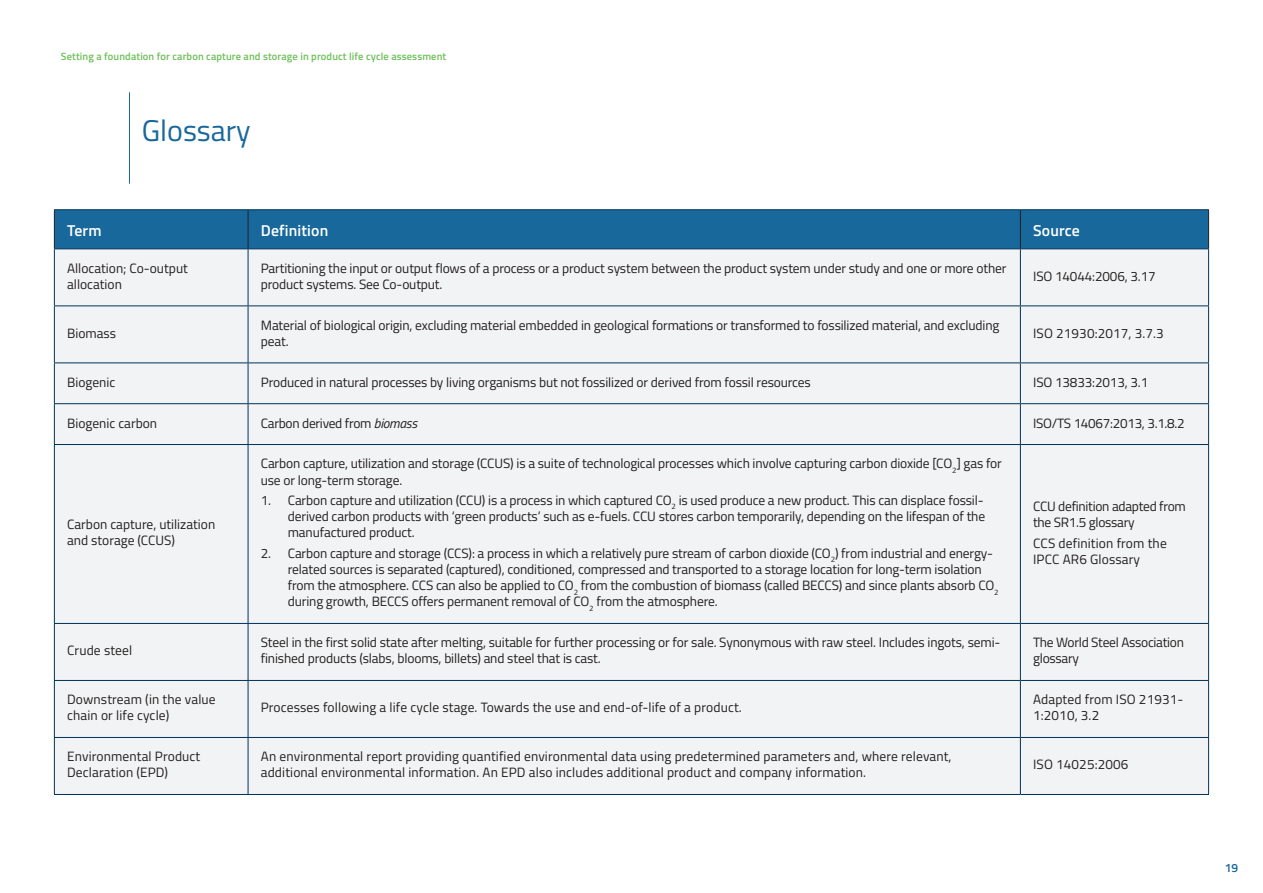
<style>
.page{position:relative;width:1263px;height:893px;background:#fff}
.page>*{position:absolute;margin:0;border:0;box-sizing:border-box;transform-origin:0 0}
.TIT_sin_numero{font:30px "Titillium Web";color:#19689b}
.TXT{font:600 15.75px "Titillium Web";letter-spacing:.01em;color:#fff}
.TXT-2{font:13.5px/16.2px "Titillium Web";letter-spacing:-.01em;color:#231f20}
.TXT-3{font:13.5px/16.2px "Titillium Web";letter-spacing:.01em;color:#231f20}
.t1{font:600 12px "Titillium Web";color:#19689b}
.TXT-4{font:600 10.5px "Titillium Web";letter-spacing:.01em;color:#6fc05b}
.s1{font-style:italic}
</style>
<div class="page">
<div style="left:54px;top:209px;width:1155px;height:586px;background:#f2f3f4"></div>
<hr style="left:129px;top:92px;width:1px;height:92px;background:#19689b">
<div style="left:55px;top:210px;width:1153px;height:38px;background:#19689b"></div>
<hr style="left:54px;top:210px;width:1px;height:38px;background:#231f20">
<hr style="left:248px;top:210px;width:1px;height:38px;background:#231f20">
<hr style="left:1020px;top:210px;width:1px;height:38px;background:#231f20">
<hr style="left:1208px;top:210px;width:1px;height:38px;background:#231f20">
<hr style="left:54px;top:249px;width:1px;height:56px;background:#003459">
<hr style="left:248px;top:249px;width:1px;height:56px;background:#003459">
<hr style="left:1020px;top:249px;width:1px;height:56px;background:#003459">
<hr style="left:1208px;top:249px;width:1px;height:56px;background:#003459">
<hr style="left:54px;top:306px;width:1px;height:56px;background:#003459">
<hr style="left:248px;top:306px;width:1px;height:56px;background:#003459">
<hr style="left:1020px;top:306px;width:1px;height:56px;background:#003459">
<hr style="left:1208px;top:306px;width:1px;height:56px;background:#003459">
<hr style="left:54px;top:363px;width:1px;height:40px;background:#003459">
<hr style="left:248px;top:363px;width:1px;height:40px;background:#003459">
<hr style="left:1020px;top:363px;width:1px;height:40px;background:#003459">
<hr style="left:1208px;top:363px;width:1px;height:40px;background:#003459">
<hr style="left:54px;top:404px;width:1px;height:40px;background:#003459">
<hr style="left:248px;top:404px;width:1px;height:40px;background:#003459">
<hr style="left:1020px;top:404px;width:1px;height:40px;background:#003459">
<hr style="left:1208px;top:404px;width:1px;height:40px;background:#003459">
<hr style="left:54px;top:445px;width:1px;height:178px;background:#003459">
<hr style="left:248px;top:445px;width:1px;height:178px;background:#003459">
<hr style="left:1020px;top:445px;width:1px;height:178px;background:#003459">
<hr style="left:1208px;top:445px;width:1px;height:178px;background:#003459">
<hr style="left:54px;top:624px;width:1px;height:56px;background:#003459">
<hr style="left:248px;top:624px;width:1px;height:56px;background:#003459">
<hr style="left:1020px;top:624px;width:1px;height:56px;background:#003459">
<hr style="left:1208px;top:624px;width:1px;height:56px;background:#003459">
<hr style="left:54px;top:681px;width:1px;height:56px;background:#003459">
<hr style="left:248px;top:681px;width:1px;height:56px;background:#003459">
<hr style="left:1020px;top:681px;width:1px;height:56px;background:#003459">
<hr style="left:1208px;top:681px;width:1px;height:56px;background:#003459">
<hr style="left:54px;top:738px;width:1px;height:56px;background:#003459">
<hr style="left:248px;top:738px;width:1px;height:56px;background:#003459">
<hr style="left:1020px;top:738px;width:1px;height:56px;background:#003459">
<hr style="left:1208px;top:738px;width:1px;height:56px;background:#003459">
<hr style="left:54px;top:209px;width:194px;height:1px;background:#003459">
<hr style="left:248px;top:209px;width:772px;height:1px;background:#003459">
<hr style="left:1020px;top:209px;width:189px;height:1px;background:#003459">
<hr style="left:54px;top:248px;width:194px;height:1px;background:#003459">
<hr style="left:248px;top:248px;width:772px;height:1px;background:#003459">
<hr style="left:1020px;top:248px;width:189px;height:1px;background:#003459">
<hr style="left:54px;top:305px;width:194px;height:1px;background:#003459">
<hr style="left:248px;top:305px;width:772px;height:1px;background:#003459">
<hr style="left:1020px;top:305px;width:189px;height:1px;background:#003459">
<hr style="left:54px;top:362px;width:194px;height:1px;background:#003459">
<hr style="left:248px;top:362px;width:772px;height:1px;background:#003459">
<hr style="left:1020px;top:362px;width:189px;height:1px;background:#003459">
<hr style="left:54px;top:403px;width:194px;height:1px;background:#003459">
<hr style="left:248px;top:403px;width:772px;height:1px;background:#003459">
<hr style="left:1020px;top:403px;width:189px;height:1px;background:#003459">
<hr style="left:54px;top:444px;width:194px;height:1px;background:#003459">
<hr style="left:248px;top:444px;width:772px;height:1px;background:#003459">
<hr style="left:1020px;top:444px;width:189px;height:1px;background:#003459">
<hr style="left:54px;top:623px;width:194px;height:1px;background:#003459">
<hr style="left:248px;top:623px;width:772px;height:1px;background:#003459">
<hr style="left:1020px;top:623px;width:189px;height:1px;background:#003459">
<hr style="left:54px;top:680px;width:194px;height:1px;background:#003459">
<hr style="left:248px;top:680px;width:772px;height:1px;background:#003459">
<hr style="left:1020px;top:680px;width:189px;height:1px;background:#003459">
<hr style="left:54px;top:737px;width:194px;height:1px;background:#003459">
<hr style="left:248px;top:737px;width:772px;height:1px;background:#003459">
<hr style="left:1020px;top:737px;width:189px;height:1px;background:#003459">
<hr style="left:54px;top:794px;width:194px;height:1px;background:#003459">
<hr style="left:248px;top:794px;width:772px;height:1px;background:#003459">
<hr style="left:1020px;top:794px;width:189px;height:1px;background:#003459">
<p class="TXT-4" style="left:61px;top:48px;width:387px">Setting a foundation for carbon capture and storage in product life cycle assessment</p>
<p class="TIT_sin_numero" style="left:142px;top:109px;width:111px">Glossary</p>
<p class="TXT" style="left:67px;top:219px;width:36px">Term</p>
<p class="TXT" style="left:261px;top:219px;width:69px">Definition</p>
<p class="TXT" style="left:1033px;top:219px;width:48px">Source</p>
<p class="TXT-2" style="left:67px;top:259px;width:122px">Allocation; Co-output allocation</p>
<p class="TXT-2" style="left:261px;top:259px;width:747px">Partitioning the input or output flows of a process or a product system between the product system under study and one or more other product systems. See Co-output.</p>
<p class="TXT-2" style="left:1033px;top:267px;width:124px">ISO 14044:2006, 3.17</p>
<p class="TXT-2" style="left:67px;top:324px;width:51px">Biomass</p>
<p class="TXT-2" style="left:261px;top:316px;width:740px">Material of biological origin, excluding material embedded in geological formations or transformed to fossilized material, and excluding peat.</p>
<p class="TXT-3" style="left:1033px;top:324px;width:132px">ISO 21930:2017, 3.7.3</p>
<p class="TXT-2" style="left:67px;top:373px;width:50px">Biogenic</p>
<p class="TXT-2" style="left:261px;top:373px;width:552px">Produced in natural processes by living organisms but not fossilized or derived from fossil resources</p>
<p class="TXT-2" style="left:1033px;top:373px;width:117px">ISO 13833:2013, 3.1</p>
<p class="TXT-2" style="left:67px;top:414px;width:92px">Biogenic carbon</p>
<p class="TXT-2" style="left:261px;top:414px;width:158px">Carbon derived from <span class="s1">biomass</span></p>
<p class="TXT-2" style="left:1033px;top:414px;width:153px">ISO/TS 14067:2013, 3.1.8.2</p>
<p class="TXT-2" style="left:67px;top:516px;width:150px">Carbon capture, utilization and storage (CCUS)</p>
<p class="TXT-2" style="left:261px;top:455px;width:742px">Carbon capture, utilization and storage (CCUS) is a suite of technological processes which involve capturing carbon dioxide [CO<sub>2</sub>] gas for use or long-term storage.</p>
<p class="TXT-2" style="left:288px;top:491px;width:699px;text-align:justify;text-indent:-27px">1. Carbon capture and utilization (CCU) is a process in which captured CO<sub>2</sub> is used produce a new product. This can displace fossil&shy;derived carbon products with ‘green products’ such as e-fuels. CCU stores carbon temporarily, depending on the lifespan of the manufactured product.</p>
<p class="TXT-2" style="left:288px;top:544px;width:712px;text-indent:-27px">2. Carbon capture and storage (CCS): a process in which a relatively pure stream of carbon dioxide (CO<sub>2</sub>) from industrial and energy&shy;related sources is separated (captured), conditioned, compressed and transported to a storage location for long-term isolation from the atmosphere. CCS can also be applied to CO<sub>2</sub> from the combustion of biomass (called BECCS) and since plants absorb CO<sub>2 </sub>during growth, BECCS offers permanent removal of CO<sub>2</sub> from the atmosphere.</p>
<p class="TXT-2" style="left:1033px;top:497px;width:154px">CCU definition adapted from the SR1.5 glossary</p>
<p class="TXT-3" style="left:1033px;top:534px;width:135px">CCS definition from the<br>IPCC AR6 Glossary</p>
<p class="TXT-3" style="left:67px;top:642px;width:67px">Crude steel</p>
<p class="TXT-2" style="left:261px;top:634px;width:741px">Steel in the first solid state after melting, suitable for further processing or for sale. Synonymous with raw steel. Includes ingots, semi&shy;finished products (slabs, blooms, billets) and steel that is cast.</p>
<p class="TXT-2" style="left:1033px;top:634px;width:152px">The World Steel Association glossary</p>
<p class="TXT-3" style="left:67px;top:691px;width:150px">Downstream (in the value chain or life cycle)</p>
<p class="TXT-3" style="left:261px;top:699px;width:483px">Processes following a life cycle stage. Towards the use and end-of-life of a product.</p>
<p class="TXT-3" style="left:1033px;top:691px;width:152px">Adapted from ISO 21931-<br>1:2010, 3.2</p>
<p class="TXT-3" style="left:67px;top:748px;width:135px">Environmental Product<br>Declaration (EPD)</p>
<p class="TXT-3" style="left:261px;top:748px;width:692px">An environmental report providing quantified environmental data using predetermined parameters and, where relevant, additional environmental information. An EPD also includes additional product and company information.</p>
<p class="TXT-3" style="left:1033px;top:756px;width:97px">ISO 14025:2006</p>
<p class="t1" style="left:1225px;top:859px;width:15px">19</p>
</div>
